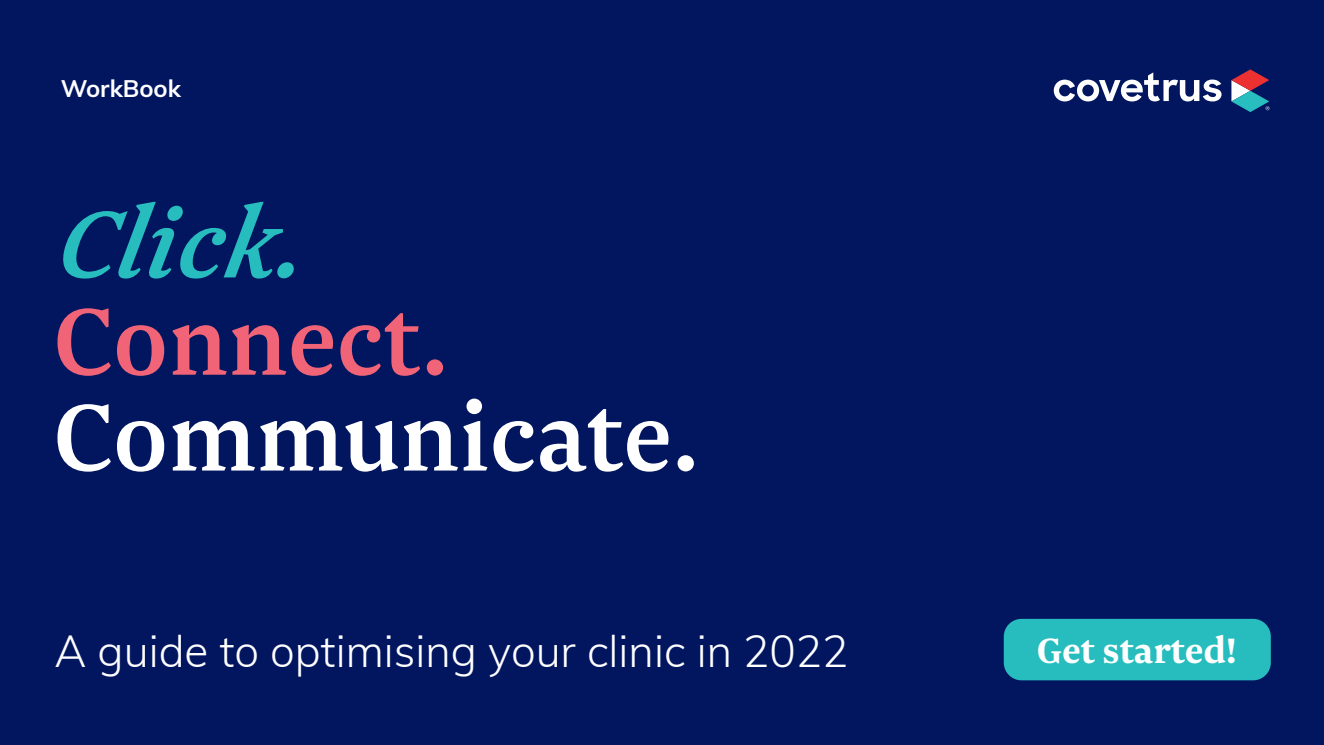
<style>
.page{position:relative;width:1324px;height:745px;background:#fff}
.page>*{position:absolute;margin:0;border:0;box-sizing:border-box;transform-origin:0 0}
.t1{font:500 110.88px "Newzald";color:#fff}
.t2{font:500 110.88px "Newzald";color:#f16477}
.t3{font:italic 500 110.88px "Newzald";color:#27bdbe}
.t4{font:300 43.88px "Muli";color:#fff}
.t5{font:700 41.25px "Newzald";color:#fff}
.t6{font:700 24px "Muli";color:#fff}
</style>
<div class="page">
<div style="left:0;top:0;width:1323px;height:744px;background:#021660"></div>
<svg style="left:1053px;top:72px;width:168px;height:29px"></svg>
<svg style="left:1231px;top:69px;width:38px;height:43px"></svg>
<div style="left:1003px;top:618px;width:267px;height:62px;background:#27bdbe;border-radius:18px"></div>
<p class="t6" style="left:61px;top:71px;width:122px">WorkBook</p>
<h1 class="t3" style="left:53px;top:175px;width:277px">Click.</h1>
<h1 class="t2" style="left:53px;top:272px;width:397px">Connect.</h1>
<h1 class="t1" style="left:53px;top:368px;width:648px">Communicate.</h1>
<p class="t4" style="left:55px;top:618px;width:795px">A guide to optimising your clinic in 2022</p>
<p class="t5" style="left:1036px;top:623px;width:201px">Get started!</p>
</div>
